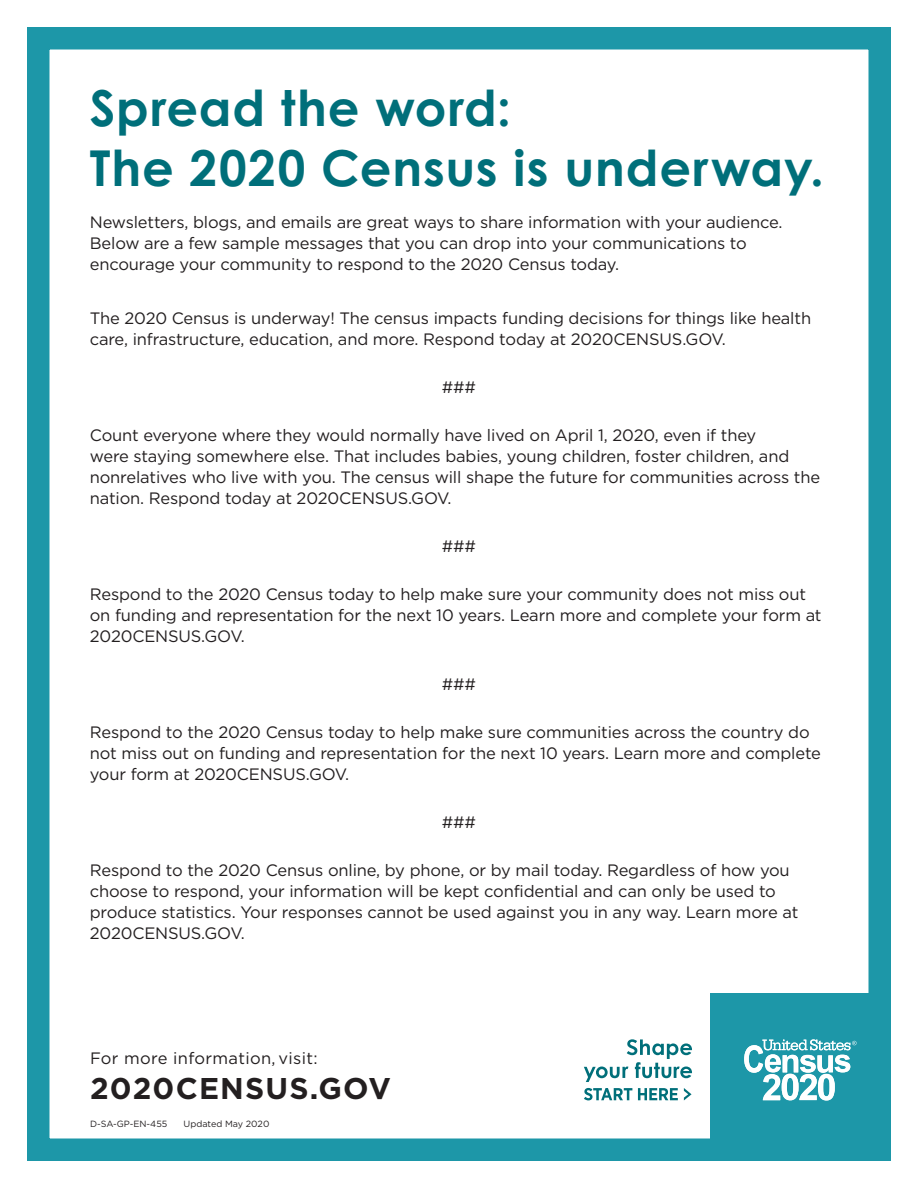
<style>
.page{position:relative;width:918px;height:1188px;background:#fff}
.page>*{position:absolute;margin:0;border:0;box-sizing:border-box;transform-origin:0 0}
.t1{font:700 49.5px/60px "Century Gothic Pro";letter-spacing:.02em;color:#006f7a}
.t2{font:700 30px "Gotham HTF";letter-spacing:.04em;color:#231f20}
.Body_Copy_copy{font:16.5px/21px "Gotham HTF";letter-spacing:-.01em;color:#231f20}
.Body_Copy_copy-2{font:16.5px "Gotham HTF";letter-spacing:.02em;color:#231f20}
.t3{font:9px "Gotham HTF";color:#231f20}
</style>
<div class="page">
<div style="left:27px;top:27px;width:864px;height:1134px;border:22px solid #1d97a8"></div>
<svg style="left:584px;top:1088px;width:48px;height:12px"></svg>
<svg style="left:638px;top:1088px;width:40px;height:12px"></svg>
<svg style="left:684px;top:1088px;width:8px;height:12px"></svg>
<svg style="left:584px;top:1039px;width:108px;height:43px"></svg>
<div style="left:710px;top:994px;width:180px;height:167px;background:#1d97a8"></div>
<svg style="left:744px;top:1039px;width:113px;height:62px"></svg>
<h1 class="t1" style="left:90px;top:77px;width:736px">Spread the word:<br>The 2020 Census is underway.</h1>
<p class="Body_Copy_copy" style="left:90px;top:211px;width:694px">Newsletters, blogs, and emails are great ways to share information with your audience.<br>Below are a few sample messages that you can drop into your communications to encourage your community to respond to the 2020 Census today.</p>
<p class="Body_Copy_copy" style="left:90px;top:308px;width:723px">The 2020 Census is underway! The census impacts funding decisions for things like health care, infrastructure, education, and more. Respond today at 2020CENSUS.GOV.</p>
<p class="Body_Copy_copy" style="left:442px;top:377px;width:36px">###</p>
<p class="Body_Copy_copy" style="left:90px;top:425px;width:732px">Count everyone where they would normally have lived on April 1, 2020, even if they<br>were staying somewhere else. That includes babies, young children, foster children, and nonrelatives who live with you. The census will shape the future for communities across the nation. Respond today at 2020CENSUS.GOV.</p>
<p class="Body_Copy_copy" style="left:442px;top:536px;width:36px">###</p>
<p class="Body_Copy_copy" style="left:90px;top:584px;width:733px">Respond to the 2020 Census today to help make sure your community does not miss out on funding and representation for the next 10 years. Learn more and complete your form at<br>2020CENSUS.GOV.</p>
<p class="Body_Copy_copy" style="left:442px;top:674px;width:36px">###</p>
<p class="Body_Copy_copy" style="left:90px;top:722px;width:733px">Respond to the 2020 Census today to help make sure communities across the country do not miss out on funding and representation for the next 10 years. Learn more and complete your form at 2020CENSUS.GOV.</p>
<p class="Body_Copy_copy" style="left:442px;top:812px;width:36px">###</p>
<p class="Body_Copy_copy" style="left:90px;top:860px;width:710px">Respond to the 2020 Census online, by phone, or by mail today. Regardless of how you choose to respond, your information will be kept confidential and can only be used to produce statistics. Your responses cannot be used against you in any way. Learn more at 2020CENSUS.GOV.</p>
<p class="Body_Copy_copy-2" style="left:90px;top:1049px;width:229px">For more information, visit:</p>
<p class="t2" style="left:90px;top:1071px;width:303px">2020CENSUS.GOV</p>
<p class="t3" style="left:90px;top:1119px;width:79px">D-SA-GP-EN-455</p>
<p class="t3" style="left:184px;top:1119px;width:87px">Updated May 2020</p>
</div>
